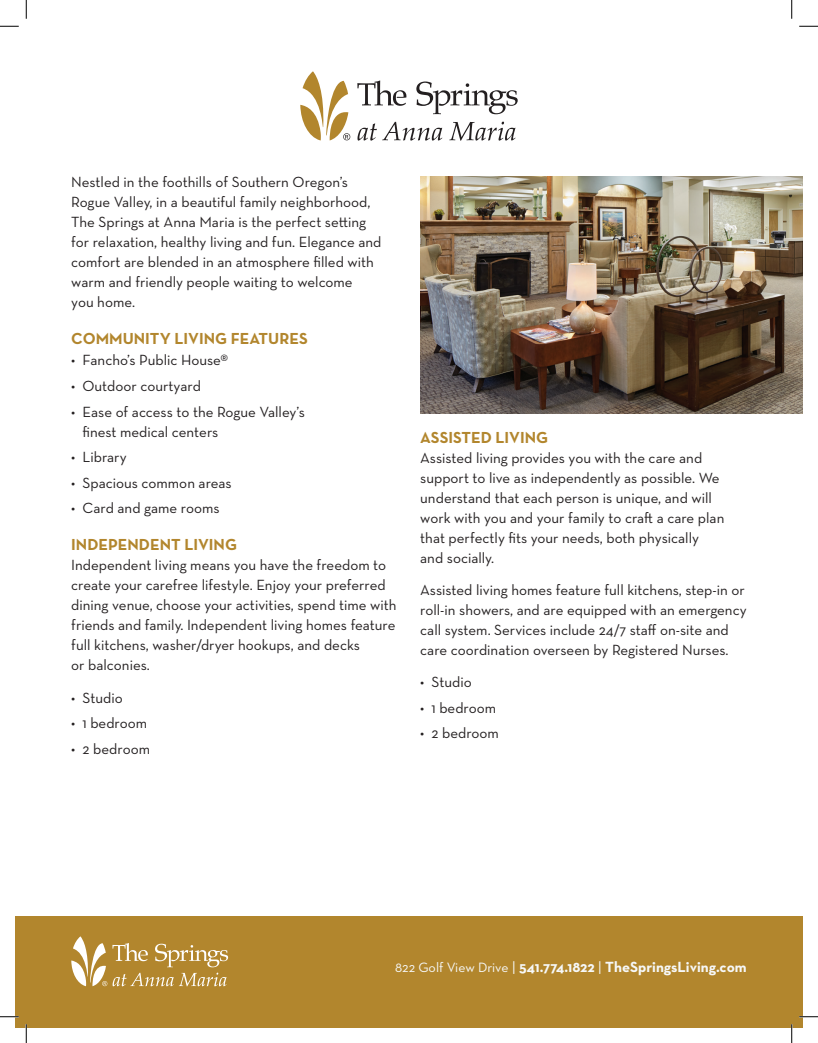
<style>
.page{position:relative;width:818px;height:1043px;background:#fff}
.page>*{position:absolute;margin:0;border:0;box-sizing:border-box;transform-origin:0 0}
.Subhead{font:700 16.25px "Neutraface Text";color:#b2862d}
.Body{font:15px/20px "Neutraface Text";color:#231f20}
.Subhead-2{font:700 15px "Neutraface Text";color:#f6f8f8}
.s1{font-weight:400;font-size:13.75px}
.s2{font-weight:400}
</style>
<div class="page">
<div style="left:15px;top:916px;width:787px;height:112px;background:#b2862d"></div>
<svg style="left:71px;top:936px;width:157px;height:50px"></svg>
<img style="left:420px;top:176px;width:382px;height:238px">
<svg style="left:357px;top:80px;width:49px;height:26px"></svg>
<svg style="left:416px;top:81px;width:101px;height:33px"></svg>
<svg style="left:357px;top:122px;width:85px;height:19px"></svg>
<svg style="left:449px;top:122px;width:66px;height:19px"></svg>
<svg style="left:300px;top:71px;width:50px;height:69px"></svg>
<svg style="left:0;top:25px;width:19px;height:2px"></svg>
<svg style="left:799px;top:25px;width:19px;height:2px"></svg>
<svg style="left:0;top:1016px;width:19px;height:1px"></svg>
<svg style="left:799px;top:1015px;width:19px;height:2px"></svg>
<svg style="left:25px;top:0;width:2px;height:19px"></svg>
<svg style="left:25px;top:1024px;width:2px;height:18px"></svg>
<svg style="left:791px;top:0;width:1px;height:19px"></svg>
<svg style="left:791px;top:1024px;width:1px;height:18px"></svg>
<p class="Body" style="left:71px;top:172px;width:312px">Nestled in the foothills of Southern Oregon’s Rogue Valley, in a beautiful family neighborhood, The Springs at Anna Maria is the perfect setting for relaxation, healthy living and fun. Elegance and comfort are blended in an atmosphere filled with warm and friendly people waiting to welcome<br>you home.</p>
<p class="Subhead" style="left:71px;top:328px;width:238px">COMMUNITY LIVING FEATURES</p>
<p class="Body" style="left:71px;top:350px;width:158px">• Fancho’s Public House®</p>
<p class="Body" style="left:71px;top:375px;width:131px">• Outdoor courtyard</p>
<p class="Body" style="left:82px;top:401px;width:224px;text-indent:-11px">• Ease of access to the Rogue Valley’s finest medical centers</p>
<p class="Body" style="left:71px;top:447px;width:57px">• Library</p>
<p class="Body" style="left:71px;top:472px;width:162px">• Spacious common areas</p>
<p class="Body" style="left:71px;top:498px;width:150px">• Card and game rooms</p>
<p class="Subhead" style="left:71px;top:534px;width:167px">INDEPENDENT LIVING</p>
<p class="Body" style="left:71px;top:555px;width:327px">Independent living means you have the freedom to create your carefree lifestyle. Enjoy your preferred dining venue, choose your activities, spend time with friends and family. Independent living homes feature full kitchens, washer/dryer hookups, and decks<br>or balconies.</p>
<p class="Body" style="left:71px;top:687px;width:53px">• Studio</p>
<p class="Body" style="left:71px;top:713px;width:77px">• 1 bedroom</p>
<p class="Body" style="left:71px;top:738px;width:80px">• 2 bedroom</p>
<p class="Subhead" style="left:420px;top:427px;width:129px">ASSISTED LIVING</p>
<p class="Body" style="left:420px;top:448px;width:306px">Assisted living provides you with the care and support to live as independently as possible. We understand that each person is unique, and will work with you and your family to craft a care plan that perfectly fits your needs, both physically and socially.</p>
<p class="Body" style="left:420px;top:579px;width:328px">Assisted living homes feature full kitchens, step-in or roll-in showers, and are equipped with an emergency call system. Services include 24/7 staff on-site and care coordination overseen by Registered Nurses.</p>
<p class="Body" style="left:420px;top:671px;width:53px">• Studio</p>
<p class="Body" style="left:420px;top:697px;width:77px">• 1 bedroom</p>
<p class="Body" style="left:420px;top:722px;width:80px">• 2 bedroom</p>
<p class="Subhead-2" style="left:395px;top:956px;width:353px"><span class="s1">822 Golf View Drive</span> <span class="s2">|</span> 541.774.1822 <span class="s2">|</span> TheSpringsLiving.com</p>
</div>
